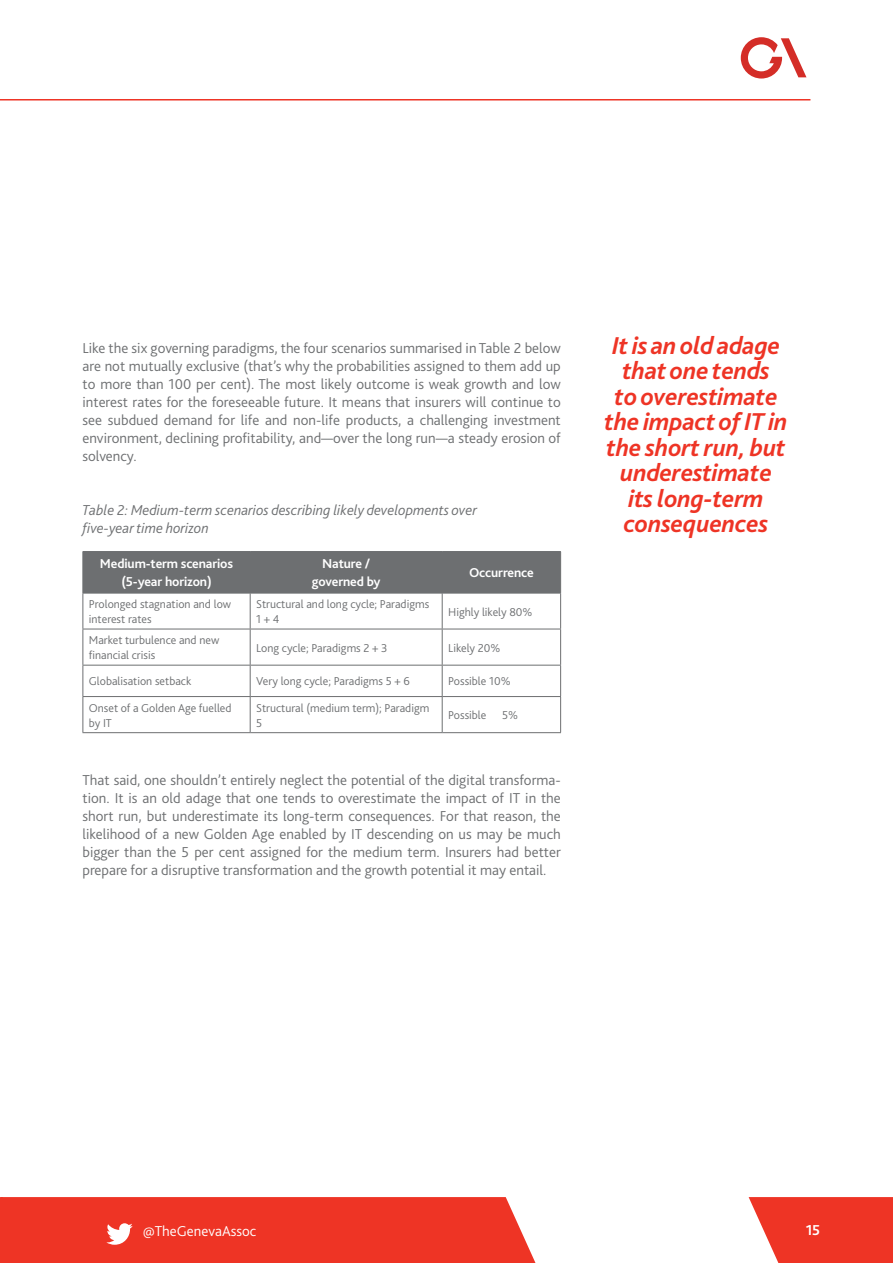
<style>
.page{position:relative;width:893px;height:1263px;background:#fff}
.page>*{position:absolute;margin:0;border:0;box-sizing:border-box;transform-origin:0 0}
.t1{font:italic 700 25.5px/25.5px "Bliss 2";letter-spacing:-.01em;color:#ee3425;text-align:center}
.t2{font:300 15px/18px "Bliss 2";color:#6d6f71;text-align:justify}
.t3{font:italic 300 15px/18px "Bliss 2";color:#6d6f71}
.t4{font:300 15px "Bliss 2";color:#fff}
.t5{font:700 15px "Bliss 2";color:#fff}
.t6{font:700 13.5px/18px "Bliss 2";letter-spacing:-.01em;color:#fff;text-align:center}
.t7{font:300 12px/15px "Bliss 2";color:#6d6f71}
</style>
<div class="page">
<svg style="left:749px;top:1197px;width:144px;height:66px;background:#ef493b"></svg>
<hr style="left:0;top:99px;width:810px;height:2px;background:#ee3425">
<svg style="left:741px;top:37px;width:65px;height:42px"></svg>
<div style="left:0;top:1197px;width:536px;height:66px;background:#ee3425"></div>
<div style="left:84px;top:552px;width:476px;height:41px;background:#6d6f71"></div>
<hr style="left:83px;top:551px;width:167px;height:1px;background:#6d6f71">
<hr style="left:83px;top:552px;width:1px;height:41px;background:#6d6f71">
<hr style="left:250px;top:551px;width:192px;height:1px;background:#6d6f71">
<hr style="left:250px;top:552px;width:1px;height:41px;background:#6d6f71">
<hr style="left:442px;top:551px;width:119px;height:1px;background:#6d6f71">
<hr style="left:442px;top:552px;width:1px;height:41px;background:#6d6f71">
<hr style="left:560px;top:552px;width:1px;height:41px;background:#6d6f71">
<hr style="left:83px;top:593px;width:167px;height:1px;background:#6d6f71">
<hr style="left:250px;top:593px;width:192px;height:1px;background:#6d6f71">
<hr style="left:442px;top:593px;width:119px;height:1px;background:#6d6f71">
<hr style="left:82px;top:593px;width:1px;height:36px;background:#6d6f71">
<hr style="left:82px;top:629px;width:1px;height:36px;background:#6d6f71">
<hr style="left:82px;top:665px;width:1px;height:31px;background:#6d6f71">
<hr style="left:82px;top:697px;width:1px;height:35px;background:#6d6f71">
<hr style="left:82px;top:629px;width:168px;height:1px;background:#6d6f71">
<hr style="left:82px;top:665px;width:168px;height:1px;background:#6d6f71">
<hr style="left:82px;top:696px;width:168px;height:1px;background:#6d6f71">
<hr style="left:82px;top:732px;width:168px;height:1px;background:#6d6f71">
<hr style="left:250px;top:593px;width:1px;height:36px;background:#6d6f71">
<hr style="left:250px;top:629px;width:1px;height:36px;background:#6d6f71">
<hr style="left:250px;top:665px;width:1px;height:31px;background:#6d6f71">
<hr style="left:250px;top:697px;width:1px;height:35px;background:#6d6f71">
<hr style="left:250px;top:629px;width:192px;height:1px;background:#6d6f71">
<hr style="left:250px;top:665px;width:192px;height:1px;background:#6d6f71">
<hr style="left:250px;top:696px;width:192px;height:1px;background:#6d6f71">
<hr style="left:250px;top:732px;width:192px;height:1px;background:#6d6f71">
<hr style="left:442px;top:593px;width:1px;height:36px;background:#6d6f71">
<hr style="left:442px;top:629px;width:1px;height:36px;background:#6d6f71">
<hr style="left:442px;top:665px;width:1px;height:31px;background:#6d6f71">
<hr style="left:442px;top:697px;width:1px;height:35px;background:#6d6f71">
<hr style="left:560px;top:593px;width:1px;height:36px;background:#6d6f71">
<hr style="left:560px;top:629px;width:1px;height:36px;background:#6d6f71">
<hr style="left:560px;top:665px;width:1px;height:31px;background:#6d6f71">
<hr style="left:560px;top:697px;width:1px;height:35px;background:#6d6f71">
<hr style="left:442px;top:629px;width:119px;height:1px;background:#6d6f71">
<hr style="left:442px;top:665px;width:119px;height:1px;background:#6d6f71">
<hr style="left:442px;top:696px;width:119px;height:1px;background:#6d6f71">
<hr style="left:442px;top:732px;width:119px;height:1px;background:#6d6f71">
<p class="t2" style="left:82px;top:338px;width:480px">Like the six governing paradigms, the four scenarios summarised in Table 2 below are not mutually exclusive (that’s why the probabilities assigned to them add up to more than 100 per cent). The most likely outcome is weak growth and low interest rates for the foreseeable future. It means that insurers will continue to see subdued demand for life and non-life products, a challenging investment environment, declining profitability, and—over the long run—a steady erosion of solvency.</p>
<p class="t3" style="left:82px;top:500px;width:396px">Table 2: Medium-term scenarios describing likely developments over five-year time horizon</p>
<p class="t6" style="left:100px;top:555px;width:135px">Medium-term scenarios (5-year horizon)</p>
<p class="t6" style="left:312px;top:555px;width:70px">Nature / governed by</p>
<p class="t6" style="left:469px;top:564px;width:66px">Occurrence</p>
<p class="t7" style="left:89px;top:596px;width:144px">Prolonged stagnation and low interest rates</p>
<p class="t7" style="left:256px;top:596px;width:175px">Structural and long cycle; Paradigms<br>1 + 4</p>
<p class="t7" style="left:448px;top:604px;width:86px">Highly likely 80%</p>
<p class="t7" style="left:89px;top:633px;width:132px">Market turbulence and new financial crisis</p>
<p class="t7" style="left:256px;top:640px;width:133px">Long cycle; Paradigms 2 + 3</p>
<p class="t7" style="left:448px;top:640px;width:54px">Likely 20%</p>
<p class="t7" style="left:89px;top:674px;width:104px">Globalisation setback</p>
<p class="t7" style="left:256px;top:674px;width:155px">Very long cycle; Paradigms 5 + 6</p>
<p class="t7" style="left:448px;top:674px;width:64px">Possible 10%</p>
<p class="t7" style="left:89px;top:700px;width:144px">Onset of a Golden Age fuelled by IT</p>
<p class="t7" style="left:256px;top:700px;width:175px">Structural (medium term); Paradigm<br>5</p>
<p class="t7" style="left:448px;top:708px;width:40px">Possible</p>
<p class="t7" style="left:502px;top:708px;width:17px">5%</p>
<p class="t2" style="left:82px;top:770px;width:480px">That said, one shouldn’t entirely neglect the potential of the digital transforma&shy;tion. It is an old adage that one tends to overestimate the impact of IT in the short run, but underestimate its long-term consequences. For that reason, the likelihood of a new Golden Age enabled by IT descending on us may be much bigger than the 5 per cent assigned for the medium term. Insurers had better prepare for a disruptive transformation and the growth potential it may entail.</p>
<p class="t1" style="left:605px;top:333px;width:185px">It is an old adage that one tends<br>to overestimate the impact of IT in the short run, but underestimate<br>its long-term consequences</p>
<p class="t4" style="left:143px;top:1221px;width:115px">@TheGenevaAssoc</p>
<p class="t5" style="left:806px;top:1221px;width:16px">15</p>
</div>
